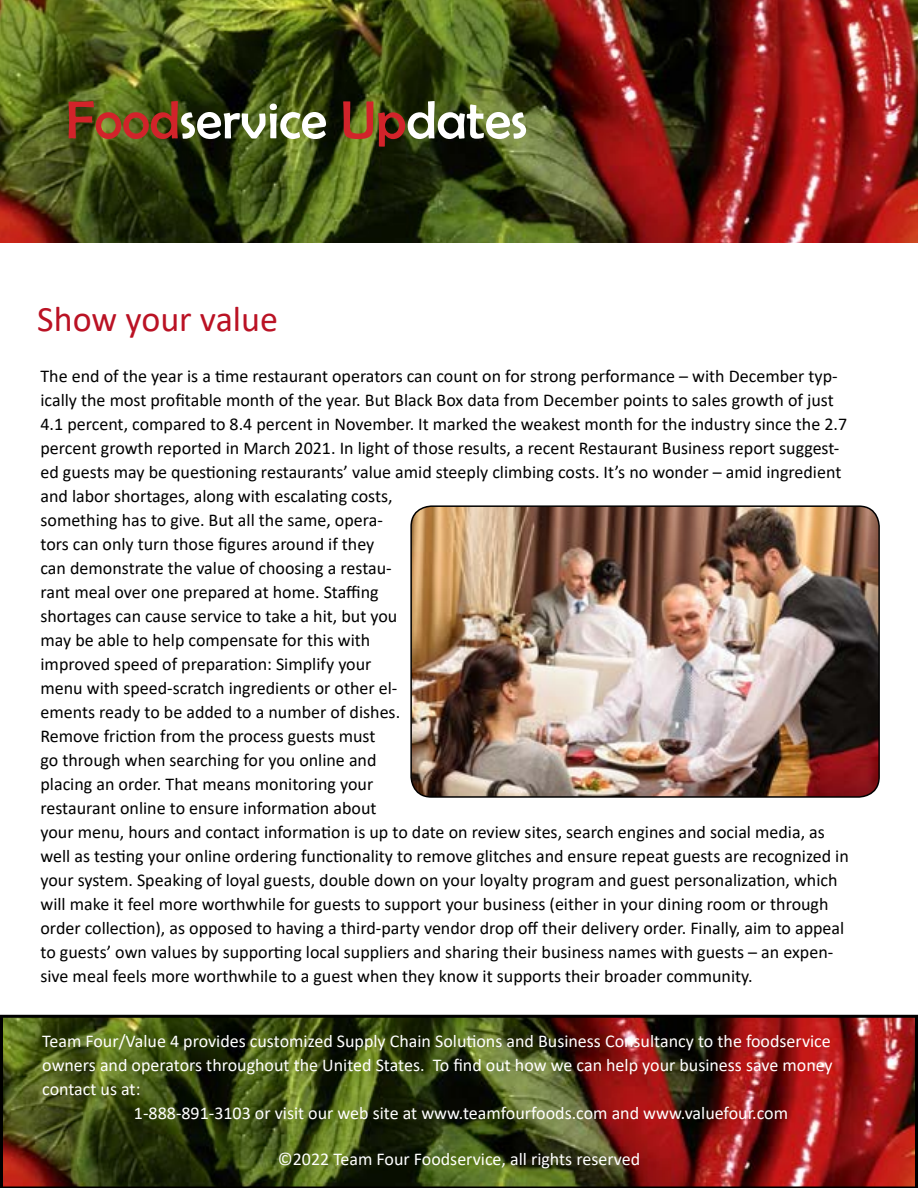
<style>
.page{position:relative;width:918px;height:1188px;background:#fff}
.page>*{position:absolute;margin:0;border:0;box-sizing:border-box;transform-origin:0 0}
.t1{font:54px "Berlin Sans FB";color:#fff}
.t2{font:36px "Calibri";color:#ba1224}
.t3{font:18px/24px "Calibri";color:#000}
.t4{font:18px "Calibri";color:#fff}
.s1{color:#d2232a}
</style>
<div class="page">
<img style="left:0;top:1015px;width:918px;height:173px">
<img style="left:411px;top:506px;width:468px;height:291px">
<div style="left:410px;top:505px;width:470px;height:293px;border:2px solid #000;border-radius:20px"></div>
<img style="left:0;top:0;width:918px;height:243px">
<h1 class="t1" style="left:66px;top:90px;width:463px"><span class="s1">Food</span>service <span class="s1">Up</span>dates</h1>
<h2 class="t2" style="left:37px;top:294px;width:242px">Show your value</h2>
<p class="t3" style="left:40px;top:363px;width:810px">The end of the year is a time restaurant operators can count on for strong performance – with December typ&shy;ically the most profitable month of the year. But Black Box data from December points to sales growth of just 4.1 percent, compared to 8.4 percent in November. It marked the weakest month for the industry since the 2.7 percent growth reported in March 2021. In light of those results, a recent Restaurant Business report suggest&shy;ed guests may be questioning restaurants’ value amid steeply climbing costs. It’s no wonder – amid ingredient and labor shortages, along with escalating costs,<br>something has to give. But all the same, opera-<br>tors can only turn those figures around if they<br>can demonstrate the value of choosing a restau-<br>rant meal over one prepared at home. Staffing<br>shortages can cause service to take a hit, but you<br>may be able to help compensate for this with<br>improved speed of preparation: Simplify your<br>menu with speed-scratch ingredients or other el-<br>ements ready to be added to a number of dishes.<br>Remove friction from the process guests must<br>go through when searching for you online and<br>placing an order. That means monitoring your<br>restaurant online to ensure information about<br>your menu, hours and contact information is up to date on review sites, search engines and social media, as well as testing your online ordering functionality to remove glitches and ensure repeat guests are recognized in your system. Speaking of loyal guests, double down on your loyalty program and guest personalization, which will make it feel more worthwhile for guests to support your business (either in your dining room or through order collection), as opposed to having a third-party vendor drop off their delivery order. Finally, aim to appeal to guests’ own values by supporting local suppliers and sharing their business names with guests – an expen&shy;sive meal feels more worthwhile to a guest when they know it supports their broader community.</p>
<p class="t4" style="left:42px;top:1029px;width:790px">Team Four/Value 4 provides customized Supply Chain Solutions and Business Consultancy to the foodservice</p>
<p class="t4" style="left:42px;top:1053px;width:792px">owners and operators throughout the United States. To find out how we can help your business save money</p>
<p class="t4" style="left:42px;top:1077px;width:100px">contact us at:</p>
<p class="t4" style="left:134px;top:1101px;width:656px">1-888-891-3103 or visit our web site at www.teamfourfoods.com and www.valuefour.com</p>
<p class="t4" style="left:278px;top:1146px;width:364px">©2022 Team Four Foodservice, all rights reserved</p>
</div>
